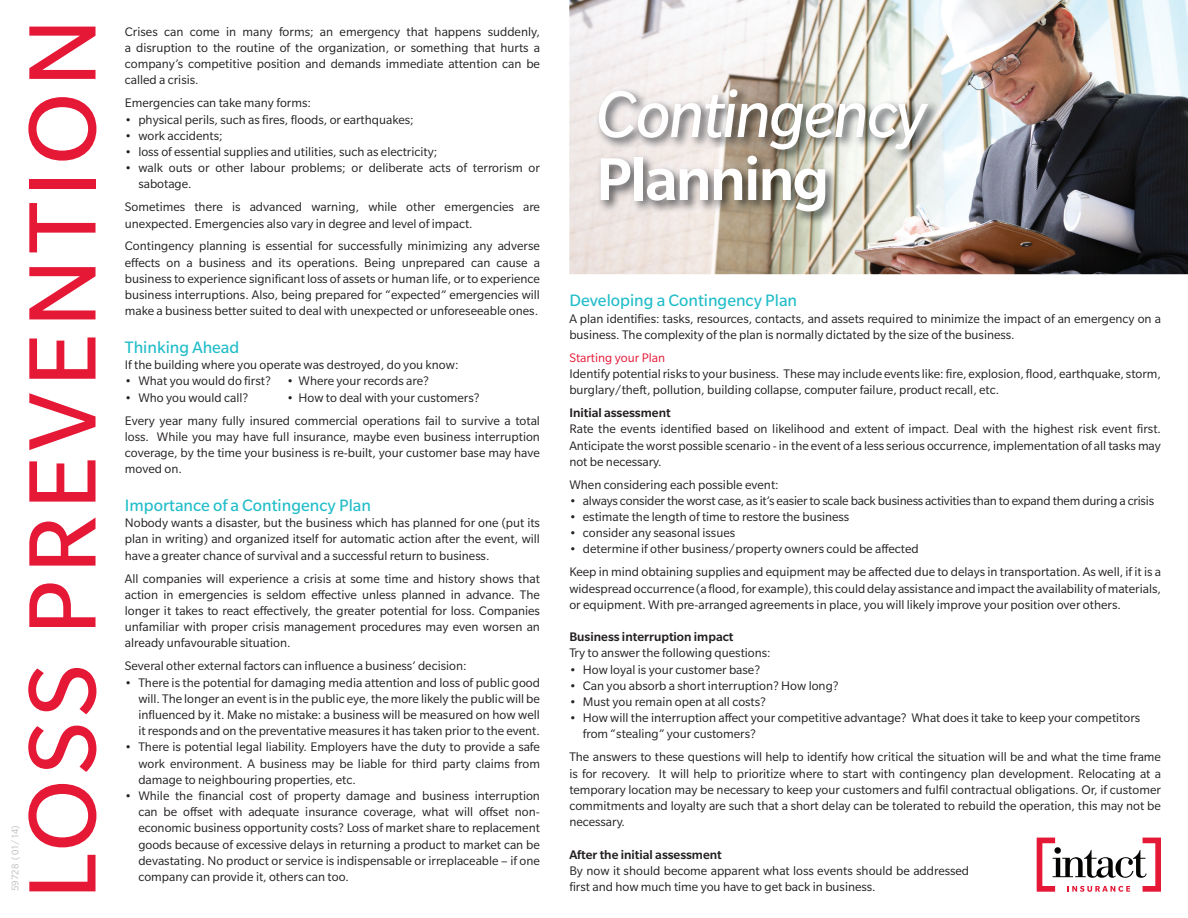
<style>
.page{position:relative;width:1188px;height:918px;background:#fff}
.page>*{position:absolute;margin:0;border:0;box-sizing:border-box;transform-origin:0 0}
.t1{font:104.25px "Slate Std";letter-spacing:.05em;color:#e51836}
.t2{font:italic 71.7px "Slate Std";letter-spacing:-.03em;color:#fff}
.t3{font:500 65.7px "Slate Std";letter-spacing:-.03em;color:#fff}
.t4{font:18px "Slate Std";color:#21bdc9}
.t5{font:13.5px/16.2px "Slate Std";color:#231f20;text-align:justify}
.t6{font:500 13.5px "Slate Std";color:#231f20}
.t7{font:13.5px "Slate Std";color:#e51836}
.t8{font:10.5px "Slate Std";color:#bcbdc0}
</style>
<div class="page">
<svg style="left:1037px;top:838px;width:124px;height:54px"></svg>
<img style="left:569px;top:0;width:619px;height:274px">
<img style="left:596px;top:86px;width:344px;height:138px">
<p class="t8" style="left:10px;top:891px;width:67px;rotate:-90deg">59728 ( 01/14)</p>
<h1 class="t1" style="left:8px;top:900px;width:883px;rotate:-90deg">LOSS PREVENTION</h1>
<p class="t5" style="left:125px;top:23px;width:417px">Crises can come in many forms; an emergency that happens suddenly, a disruption to the routine of the organization, or something that hurts a company’s competitive position and demands immediate attention can be called a crisis.</p>
<p class="t5" style="left:125px;top:95px;width:188px">Emergencies can take many forms:</p>
<p class="t5" style="left:125px;top:111px;width:290px">• physical perils, such as fires, floods, or earthquakes;</p>
<p class="t5" style="left:125px;top:127px;width:99px">• work accidents;</p>
<p class="t5" style="left:125px;top:144px;width:314px">• loss of essential supplies and utilities, such as electricity;</p>
<p class="t5" style="left:138px;top:160px;width:403px;text-indent:-14px">• walk outs or other labour problems; or deliberate acts of terrorism or sabotage.</p>
<p class="t5" style="left:125px;top:199px;width:417px">Sometimes there is advanced warning, while other emergencies are unexpected. Emergencies also vary in degree and level of impact.</p>
<p class="t5" style="left:125px;top:238px;width:417px">Contingency planning is essential for successfully minimizing any adverse effects on a business and its operations. Being unprepared can cause a business to experience significant loss of assets or human life, or to experience business interruptions. Also, being prepared for “expected” emergencies will make a business better suited to deal with unexpected or unforeseeable ones.</p>
<h3 class="t4" style="left:125px;top:338px;width:116px">Thinking Ahead</h3>
<p class="t5" style="left:125px;top:357px;width:335px">If the building where you operate was destroyed, do you know:</p>
<p class="t5" style="left:125px;top:373px;width:306px">• What you would do first? • Where your records are?</p>
<p class="t5" style="left:125px;top:389px;width:125px">• Who you would call?</p>
<p class="t5" style="left:125px;top:386px;width:417px;line-height:23px;text-indent:162px">• How to deal with your customers?<br>Every year many fully insured commercial operations fail to survive a total</p>
<p class="t5" style="left:125px;top:428px;width:417px">loss. While you may have full insurance, maybe even business interruption coverage, by the time your business is re-built, your customer base may have moved on.</p>
<h3 class="t4" style="left:125px;top:496px;width:248px">Importance of a Contingency Plan</h3>
<p class="t5" style="left:125px;top:515px;width:417px">Nobody wants a disaster, but the business which has planned for one (put its plan in writing) and organized itself for automatic action after the event, will have a greater chance of survival and a successful return to business.</p>
<p class="t5" style="left:125px;top:570px;width:417px">All companies will experience a crisis at some time and history shows that action in emergencies is seldom effective unless planned in advance. The longer it takes to react effectively, the greater potential for loss. Companies unfamiliar with proper crisis management procedures may even worsen an already unfavourable situation.</p>
<p class="t5" style="left:125px;top:658px;width:343px">Several other external factors can influence a business’ decision:</p>
<p class="t5" style="left:138px;top:674px;width:403px;text-indent:-14px">• There is the potential for damaging media attention and loss of public good will. The longer an event is in the public eye, the more likely the public will be influenced by it. Make no mistake: a business will be measured on how well it responds and on the preventative measures it has taken prior to the event.</p>
<p class="t5" style="left:138px;top:739px;width:403px;text-indent:-14px">• There is potential legal liability. Employers have the duty to provide a safe work environment. A business may be liable for third party claims from damage to neighbouring properties, etc.</p>
<p class="t5" style="left:138px;top:787px;width:403px;text-indent:-14px">• While the financial cost of property damage and business interruption can be offset with adequate insurance coverage, what will offset non&shy;economic business opportunity costs? Loss of market share to replacement goods because of excessive delays in returning a product to market can be devastating. No product or service is indispensable or irreplaceable – if one company can provide it, others can too.</p>
<h2 class="t2" style="left:596px;top:77px;width:332px">Contingency</h2>
<h3 class="t3" style="left:596px;top:145px;width:235px">Planning</h3>
<h3 class="t4" style="left:569px;top:291px;width:229px">Developing a Contingency Plan</h3>
<p class="t5" style="left:569px;top:310px;width:593px">A plan identifies: tasks, resources, contacts, and assets required to minimize the impact of an emergency on a business. The complexity of the plan is normally dictated by the size of the business.</p>
<p class="t7" style="left:569px;top:351px;width:97px">Starting your Plan</p>
<p class="t5" style="left:569px;top:366px;width:593px">Identify potential risks to your business. These may include events like: fire, explosion, flood, earthquake, storm, burglary/theft, pollution, building collapse, computer failure, product recall, etc.</p>
<p class="t6" style="left:569px;top:406px;width:103px">Initial assessment</p>
<p class="t5" style="left:569px;top:421px;width:593px">Rate the events identified based on likelihood and extent of impact. Deal with the highest risk event first.<br>Anticipate the worst possible scenario - in the event of a less serious occurrence, implementation of all tasks may not be necessary.</p>
<p class="t5" style="left:569px;top:476px;width:211px">When considering each possible event:</p>
<p class="t5" style="left:569px;top:492px;width:586px">• always consider the worst case, as it’s easier to scale back business activities than to expand them during a crisis</p>
<p class="t5" style="left:569px;top:509px;width:281px">• estimate the length of time to restore the business</p>
<p class="t5" style="left:569px;top:525px;width:167px">• consider any seasonal issues</p>
<p class="t5" style="left:569px;top:538px;width:593px;line-height:23px">• determine if other business/property owners could be affected<br>Keep in mind obtaining supplies and equipment may be affected due to delays in transportation. As well, if it is a</p>
<p class="t5" style="left:569px;top:580px;width:593px">widespread occurrence (a flood, for example), this could delay assistance and impact the availability of materials, or equipment. With pre-arranged agreements in place, you will likely improve your position over others.</p>
<p class="t6" style="left:569px;top:630px;width:166px">Business interruption impact</p>
<p class="t5" style="left:569px;top:645px;width:203px">Try to answer the following questions:</p>
<p class="t5" style="left:569px;top:661px;width:192px">• How loyal is your customer base?</p>
<p class="t5" style="left:569px;top:677px;width:271px">• Can you absorb a short interruption? How long?</p>
<p class="t5" style="left:569px;top:694px;width:198px">• Must you remain open at all costs?</p>
<p class="t5" style="left:583px;top:710px;width:559px;text-indent:-14px">• How will the interruption affect your competitive advantage? What does it take to keep your competitors from “stealing” your customers?</p>
<p class="t5" style="left:569px;top:749px;width:593px">The answers to these questions will help to identify how critical the situation will be and what the time frame is for recovery. It will help to prioritize where to start with contingency plan development. Relocating at a temporary location may be necessary to keep your customers and fulfil contractual obligations. Or, if customer commitments and loyalty are such that a short delay can be tolerated to rebuild the operation, this may not be necessary.</p>
<p class="t6" style="left:569px;top:847px;width:154px">After the initial assessment</p>
<p class="t5" style="left:569px;top:862px;width:401px">By now it should become apparent what loss events should be addressed</p>
<p class="t5" style="left:569px;top:879px;width:308px">first and how much time you have to get back in business.</p>
</div>
